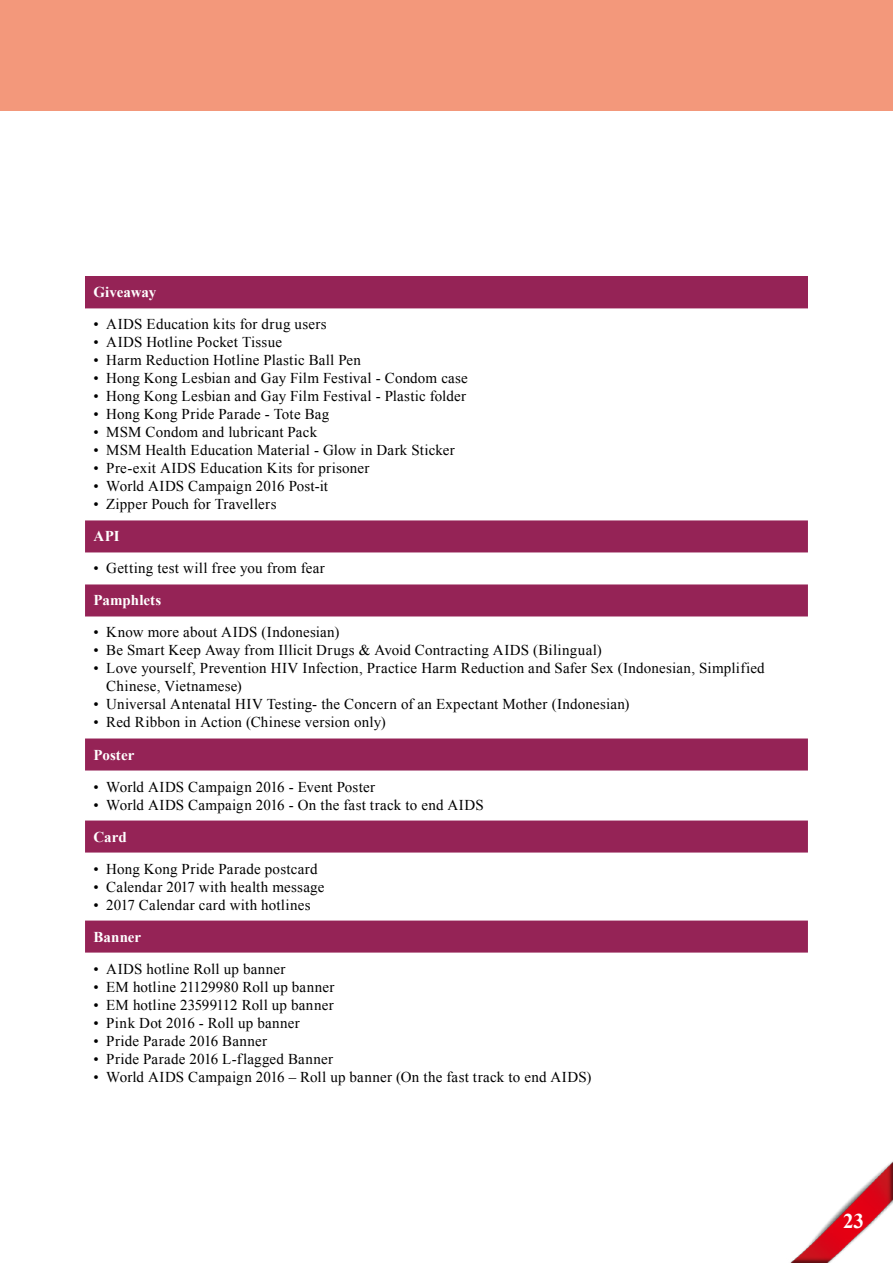
<style>
.page{position:relative;width:893px;height:1263px;background:#fff}
.page>*{position:absolute;margin:0;border:0;box-sizing:border-box;transform-origin:0 0}
.t1{font:700 21px "Times New Roman";color:#fff}
.t2{font:15px/32px "Times New Roman";letter-spacing:.015em;color:#000}
.t3{font:700 15px "Times New Roman";letter-spacing:-.01em;color:#fff}
.s1{font-weight:700;color:#fff}
</style>
<div class="page">
<div style="left:0;top:0;width:893px;height:111px;background:#f3987b"></div>
<img style="left:790px;top:1161px;width:103px;height:102px">
<div style="left:85px;top:276px;width:723px;height:32px;background:#952356"></div>
<svg style="left:85px;top:520px;width:723px;height:432px"></svg>
<p class="t3" style="left:94px;top:282px;width:64px">Giveaway</p>
<p class="t2" style="left:94px;top:308px;width:235px">• AIDS Education kits for drug users</p>
<p class="t2" style="left:94px;top:326px;width:190px">• AIDS Hotline Pocket Tissue</p>
<p class="t2" style="left:94px;top:344px;width:269px">• Harm Reduction Hotline Plastic Ball Pen</p>
<p class="t2" style="left:94px;top:362px;width:376px">• Hong Kong Lesbian and Gay Film Festival - Condom case</p>
<p class="t2" style="left:94px;top:380px;width:374px">• Hong Kong Lesbian and Gay Film Festival - Plastic folder</p>
<p class="t2" style="left:94px;top:398px;width:237px">• Hong Kong Pride Parade - Tote Bag</p>
<p class="t2" style="left:94px;top:416px;width:225px">• MSM Condom and lubricant Pack</p>
<p class="t2" style="left:94px;top:434px;width:363px">• MSM Health Education Material - Glow in Dark Sticker</p>
<p class="t2" style="left:94px;top:452px;width:277px">• Pre-exit AIDS Education Kits for prisoner</p>
<p class="t2" style="left:94px;top:470px;width:236px">• World AIDS Campaign 2016 Post-it</p>
<p class="t2" style="left:94px;top:488px;width:184px">• Zipper Pouch for Travellers<br><span class="s1">API</span></p>
<p class="t2" style="left:94px;top:552px;width:233px">• Getting test will free you from fear<br><span class="s1">Pamphlets</span></p>
<p class="t2" style="left:94px;top:616px;width:247px">• Know more about AIDS (Indonesian)</p>
<p class="t2" style="left:94px;top:634px;width:510px">• Be Smart Keep Away from Illicit Drugs &amp; Avoid Contracting AIDS (Bilingual)</p>
<p class="t2" style="left:106px;top:659px;width:660px;line-height:18px;text-indent:-13px">• Love yourself, Prevention HIV Infection, Practice Harm Reduction and Safer Sex (Indonesian, Simplified<br>Chinese, Vietnamese)</p>
<p class="t2" style="left:94px;top:688px;width:537px">• Universal Antenatal HIV Testing- the Concern of an Expectant Mother (Indonesian)</p>
<p class="t2" style="left:94px;top:706px;width:294px">• Red Ribbon in Action (Chinese version only)<br><span class="s1">Poster</span></p>
<p class="t2" style="left:94px;top:770px;width:283px">• World AIDS Campaign 2016 - Event Poster</p>
<p class="t2" style="left:94px;top:788px;width:392px">• World AIDS Campaign 2016 - On the fast track to end AIDS<br><span class="s1">Card</span></p>
<p class="t2" style="left:94px;top:852px;width:225px">• Hong Kong Pride Parade postcard</p>
<p class="t2" style="left:94px;top:870px;width:232px">• Calendar 2017 with health message</p>
<p class="t2" style="left:94px;top:888px;width:218px">• 2017 Calendar card with hotlines<br><span class="s1">Banner</span></p>
<p class="t2" style="left:94px;top:952px;width:194px">• AIDS hotline Roll up banner</p>
<p class="t2" style="left:94px;top:970px;width:242px">• EM hotline 21129980 Roll up banner</p>
<p class="t2" style="left:94px;top:988px;width:242px">• EM hotline 23599112 Roll up banner</p>
<p class="t2" style="left:94px;top:1006px;width:208px">• Pink Dot 2016 - Roll up banner</p>
<p class="t2" style="left:94px;top:1024px;width:175px">• Pride Parade 2016 Banner</p>
<p class="t2" style="left:94px;top:1042px;width:241px">• Pride Parade 2016 L-flagged Banner</p>
<p class="t2" style="left:94px;top:1060px;width:500px">• World AIDS Campaign 2016 – Roll up banner (On the fast track to end AIDS)</p>
<h1 class="t1" style="left:843px;top:1206px;width:22px">23</h1>
</div>
